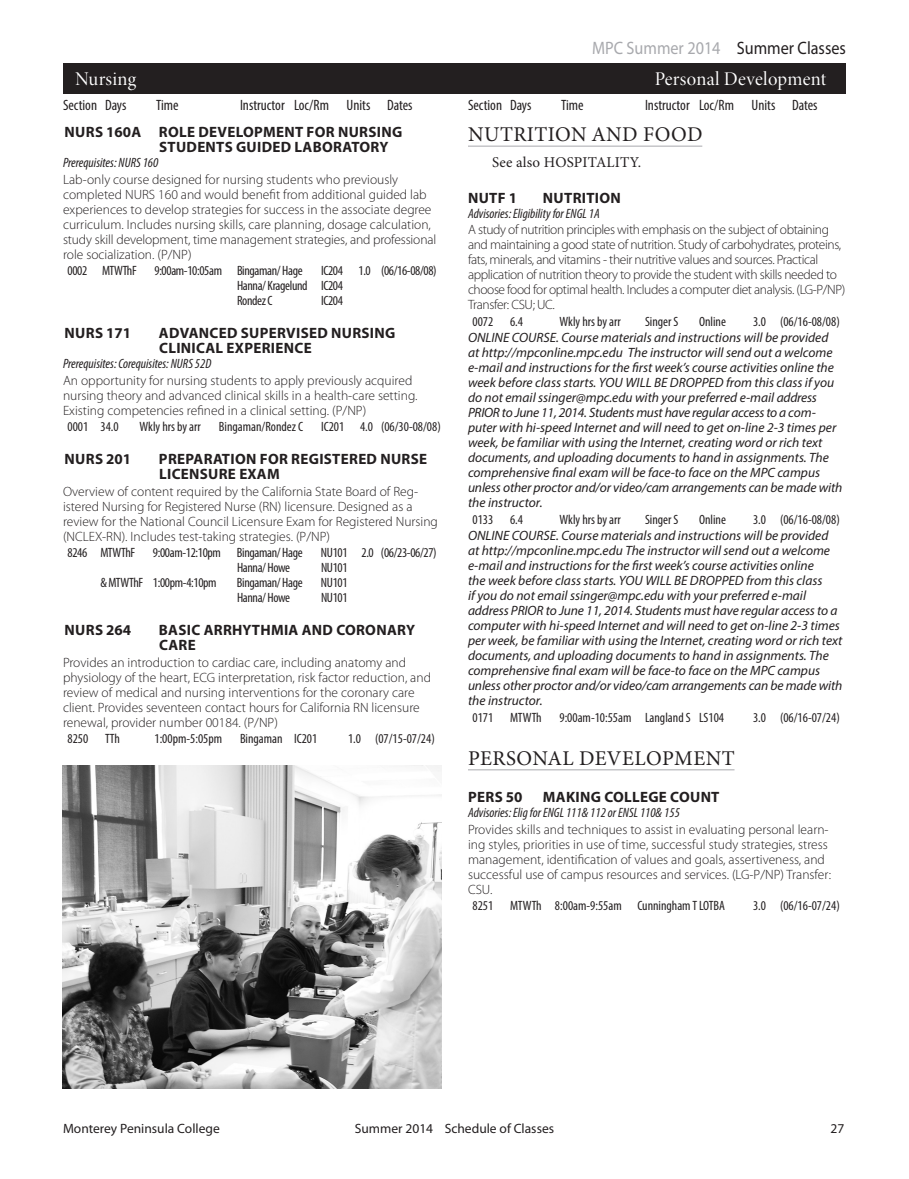
<style>
.page{position:relative;width:909px;height:1179px;background:#fff}
.page>*{position:absolute;margin:0;border:0;box-sizing:border-box;transform-origin:0 0}
.DH_dept_heading{font:21px "Minion Pro";letter-spacing:.02em;color:#231f20}
.HC_header_course{font:19.5px "Minion Pro Disp";letter-spacing:.015em;color:#fff}
.t1{font:18px "Myriad Pro";color:#a8a9ad;scale:.9 1}
.CTW_course_title_wid{font:700 15px/15px "Myriad Pro";letter-spacing:.02em;color:#231f20}
.t2{font:condensed 15px "Myriad Pro";color:#231f20}
.CT_course_title{font:700 15px "Myriad Pro";letter-spacing:.02em;color:#231f20}
.DD_dept_desc{font:15px "Minion Pro";letter-spacing:.01em;color:#231f20}
.CC_course_comment{font:italic 13.5px/15px "Myriad Pro";color:#231f20}
.CD_course_descriptio{font:300 13.5px/15px "Myriad Pro";color:#231f20}
.CD_course_descriptio-2{font:300 13.5px/15px "Myriad Pro";letter-spacing:-.03em;color:#231f20}
.SD_Summer{font:condensed 13.5px "Myriad Pro";letter-spacing:-.005em;color:#231f20}
.SD_Summer-2{font:condensed 13.5px "Myriad Pro";letter-spacing:-.025em;color:#231f20}
.CP_course_prerequisi{font:italic condensed 13.5px "Myriad Pro";color:#231f20}
.t3{font:13.5px "Myriad Pro";color:#231f20}
.s1{color:#231f20}
</style>
<div class="page">
<div style="left:63px;top:63px;width:783px;height:31px;background:#231f20"></div>
<hr style="left:468px;top:146px;width:234px;height:1px;background:#a8a9ad">
<hr style="left:468px;top:769px;width:267px;height:1px;background:#a8a9ad">
<img style="left:62px;top:765px;width:380px;height:324px">
<h3 class="t1" style="left:592px;top:38px;width:284px">MPC Summer 2014 <span class="s1">Summer Classes</span></h3>
<p class="HC_header_course" style="left:75px;top:67px;width:63px">Nursing</p>
<p class="HC_header_course" style="left:655px;top:67px;width:173px">Personal Development</p>
<p class="CTW_course_title_wid" style="left:159px;top:124px;width:245px;text-indent:-94px">NURS 160A ROLE DEVELOPMENT FOR NURSING<br>STUDENTS GUIDED LABORATORY</p>
<p class="CP_course_prerequisi" style="left:63px;top:155px;width:97px">Prerequisites: NURS 160</p>
<p class="CD_course_descriptio" style="left:63px;top:172px;width:375px">Lab-only course designed for nursing students who previously completed NURS 160 and would benefit from additional guided lab experiences to develop strategies for success in the associate degree curriculum. Includes nursing skills, care planning, dosage calculation, study skill development, time management strategies, and professional role socialization. (P/NP)</p>
<p class="SD_Summer-2" style="left:68px;top:263px;width:71px">0002 MTWThF</p>
<p class="SD_Summer-2" style="left:155px;top:263px;width:150px">9:00am-10:05am Bingaman/ Hage</p>
<p class="SD_Summer-2" style="left:321px;top:263px;width:117px">IC204 1.0 (06/16-08/08)</p>
<p class="SD_Summer-2" style="left:237px;top:278px;width:107px">Hanna/ Kragelund IC204</p>
<p class="SD_Summer" style="left:237px;top:293px;width:37px">Rondez C</p>
<p class="SD_Summer" style="left:321px;top:293px;width:23px">IC204</p>
<p class="CTW_course_title_wid" style="left:65px;top:325px;width:68px">NURS 171</p>
<p class="CTW_course_title_wid" style="left:159px;top:325px;width:238px">ADVANCED SUPERVISED NURSING<br>CLINICAL EXPERIENCE</p>
<p class="CP_course_prerequisi" style="left:63px;top:356px;width:150px">Prerequisites: Corequisites: NURS 52D</p>
<p class="CD_course_descriptio" style="left:63px;top:373px;width:356px">An opportunity for nursing students to apply previously acquired nursing theory and advanced clinical skills in a health-care setting.<br>Existing competencies refined in a clinical setting. (P/NP)</p>
<p class="SD_Summer" style="left:68px;top:419px;width:53px">0001 34.0</p>
<p class="SD_Summer" style="left:139px;top:419px;width:63px">Wkly hrs by arr</p>
<p class="SD_Summer" style="left:219px;top:419px;width:86px">Bingaman/Rondez C</p>
<p class="SD_Summer" style="left:321px;top:419px;width:121px">IC201 4.0 (06/30-08/08)</p>
<p class="CTW_course_title_wid" style="left:65px;top:451px;width:68px">NURS 201</p>
<p class="CTW_course_title_wid" style="left:159px;top:451px;width:270px">PREPARATION FOR REGISTERED NURSE<br>LICENSURE EXAM</p>
<p class="CD_course_descriptio" style="left:63px;top:484px;width:376px">Overview of content required by the California State Board of Reg&shy;istered Nursing for Registered Nurse (RN) licensure. Designed as a review for the National Council Licensure Exam for Registered Nursing (NCLEX-RN). Includes test-taking strategies. (P/NP)</p>
<p class="SD_Summer-2" style="left:68px;top:545px;width:69px">8246 MTWThF</p>
<p class="SD_Summer-2" style="left:153px;top:545px;width:151px">9:00am-12:10pm Bingaman/ Hage</p>
<p class="SD_Summer-2" style="left:321px;top:545px;width:117px">NU101 2.0 (06/23-06/27)</p>
<p class="SD_Summer-2" style="left:237px;top:560px;width:55px">Hanna/ Howe</p>
<p class="SD_Summer" style="left:321px;top:560px;width:28px">NU101</p>
<p class="SD_Summer-2" style="left:100px;top:575px;width:118px">&amp; MTWThF 1:00pm-4:10pm</p>
<p class="SD_Summer-2" style="left:237px;top:575px;width:67px">Bingaman/ Hage</p>
<p class="SD_Summer" style="left:321px;top:575px;width:28px">NU101</p>
<p class="SD_Summer-2" style="left:237px;top:590px;width:55px">Hanna/ Howe</p>
<p class="SD_Summer" style="left:321px;top:590px;width:28px">NU101</p>
<p class="CTW_course_title_wid" style="left:65px;top:622px;width:68px">NURS 264</p>
<p class="CTW_course_title_wid" style="left:159px;top:622px;width:258px">BASIC ARRHYTHMIA AND CORONARY<br>CARE</p>
<p class="CD_course_descriptio" style="left:63px;top:655px;width:370px">Provides an introduction to cardiac care, including anatomy and physiology of the heart, ECG interpretation, risk factor reduction, and review of medical and nursing interventions for the coronary care client. Provides seventeen contact hours for California RN licensure renewal, provider number 00184. (P/NP)</p>
<p class="SD_Summer" style="left:68px;top:731px;width:54px">8250 TTh</p>
<p class="SD_Summer" style="left:155px;top:731px;width:69px">1:00pm-5:05pm</p>
<p class="SD_Summer" style="left:240px;top:731px;width:79px">Bingaman IC201</p>
<p class="SD_Summer" style="left:348px;top:731px;width:88px">1.0 (07/15-07/24)</p>
<p class="t2" style="left:63px;top:96px;width:65px">Section Days</p>
<p class="t2" style="left:156px;top:96px;width:24px">Time</p>
<p class="t2" style="left:240px;top:96px;width:174px">Instructor Loc/Rm Units Dates</p>
<p class="t2" style="left:468px;top:96px;width:65px">Section Days</p>
<p class="t2" style="left:561px;top:96px;width:24px">Time</p>
<p class="t2" style="left:645px;top:96px;width:174px">Instructor Loc/Rm Units Dates</p>
<p class="DH_dept_heading" style="left:468px;top:122px;width:236px">NUTRITION AND FOOD</p>
<p class="DD_dept_desc" style="left:492px;top:153px;width:151px">See also HOSPITALITY.</p>
<p class="CT_course_title" style="left:468px;top:188px;width:51px">NUTF 1</p>
<p class="CT_course_title" style="left:543px;top:188px;width:79px">NUTRITION</p>
<p class="CP_course_prerequisi" style="left:468px;top:205px;width:133px">Advisories: Eligibility for ENGL 1A</p>
<p class="CD_course_descriptio-2" style="left:468px;top:222px;width:379px">A study of nutrition principles with emphasis on the subject of obtaining and maintaining a good state of nutrition. Study of carbohydrates, proteins, fats, minerals, and vitamins - their nutritive values and sources. Practical application of nutrition theory to provide the student with skills needed to choose food for optimal health. Includes a computer diet analysis. (LG-P/NP)<br>Transfer: CSU; UC.</p>
<p class="SD_Summer" style="left:472px;top:313px;width:52px">0072 6.4</p>
<p class="SD_Summer" style="left:560px;top:313px;width:63px">Wkly hrs by arr</p>
<p class="SD_Summer" style="left:645px;top:313px;width:35px">Singer S</p>
<p class="SD_Summer" style="left:699px;top:313px;width:28px">Online</p>
<p class="SD_Summer" style="left:753px;top:313px;width:88px">3.0 (06/16-08/08)</p>
<p class="CC_course_comment" style="left:468px;top:330px;width:376px">ONLINE COURSE. Course materials and instructions will be provided at http://mpconline.mpc.edu The instructor will send out a welcome e-mail and instructions for the first week’s course activities online the week before class starts. YOU WILL BE DROPPED from this class if you do not email ssinger@mpc.edu with your preferred e-mail address PRIOR to June 11, 2014. Students must have regular access to a com&shy;puter with hi-speed Internet and will need to get on-line 2-3 times per week, be familiar with using the Internet, creating word or rich text documents, and uploading documents to hand in assignments. The comprehensive final exam will be face-to face on the MPC campus unless other proctor and/or video/cam arrangements can be made with the instructor.</p>
<p class="SD_Summer" style="left:472px;top:511px;width:52px">0133 6.4</p>
<p class="SD_Summer" style="left:560px;top:511px;width:63px">Wkly hrs by arr</p>
<p class="SD_Summer" style="left:645px;top:511px;width:35px">Singer S</p>
<p class="SD_Summer" style="left:699px;top:511px;width:28px">Online</p>
<p class="SD_Summer" style="left:753px;top:511px;width:88px">3.0 (06/16-08/08)</p>
<p class="CC_course_comment" style="left:468px;top:528px;width:376px">ONLINE COURSE. Course materials and instructions will be provided at http://mpconline.mpc.edu The instructor will send out a welcome e-mail and instructions for the first week’s course activities online<br>the week before class starts. YOU WILL BE DROPPED from this class<br>if you do not email ssinger@mpc.edu with your preferred e-mail address PRIOR to June 11, 2014. Students must have regular access to a computer with hi-speed Internet and will need to get on-line 2-3 times per week, be familiar with using the Internet, creating word or rich text documents, and uploading documents to hand in assignments. The comprehensive final exam will be face-to face on the MPC campus unless other proctor and/or video/cam arrangements can be made with the instructor.</p>
<p class="SD_Summer" style="left:472px;top:709px;width:71px">0171 MTWTh</p>
<p class="SD_Summer" style="left:560px;top:709px;width:166px">9:00am-10:55am Langland S LS104</p>
<p class="SD_Summer" style="left:753px;top:709px;width:88px">3.0 (06/16-07/24)</p>
<p class="DH_dept_heading" style="left:468px;top:746px;width:268px">PERSONAL DEVELOPMENT</p>
<p class="CT_course_title" style="left:468px;top:788px;width:56px">PERS 50</p>
<p class="CT_course_title" style="left:543px;top:788px;width:178px">MAKING COLLEGE COUNT</p>
<p class="CP_course_prerequisi" style="left:468px;top:805px;width:213px">Advisories: Elig for ENGL 111&amp; 112 or ENSL 110&amp; 155</p>
<p class="CD_course_descriptio" style="left:468px;top:822px;width:365px">Provides skills and techniques to assist in evaluating personal learn&shy;ing styles, priorities in use of time, successful study strategies, stress management, identification of values and goals, assertiveness, and successful use of campus resources and services. (LG-P/NP) Transfer:<br>CSU.</p>
<p class="SD_Summer" style="left:472px;top:898px;width:254px">8251 MTWTh 8:00am-9:55am Cunningham TLOTBA</p>
<p class="SD_Summer" style="left:753px;top:898px;width:88px">3.0 (06/16-07/24)</p>
<p class="t3" style="left:63px;top:1121px;width:158px">Monterey Peninsula College</p>
<p class="t3" style="left:355px;top:1121px;width:201px">Summer 2014 Schedule of Classes</p>
<p class="t3" style="left:831px;top:1121px;width:15px">27</p>
</div>
